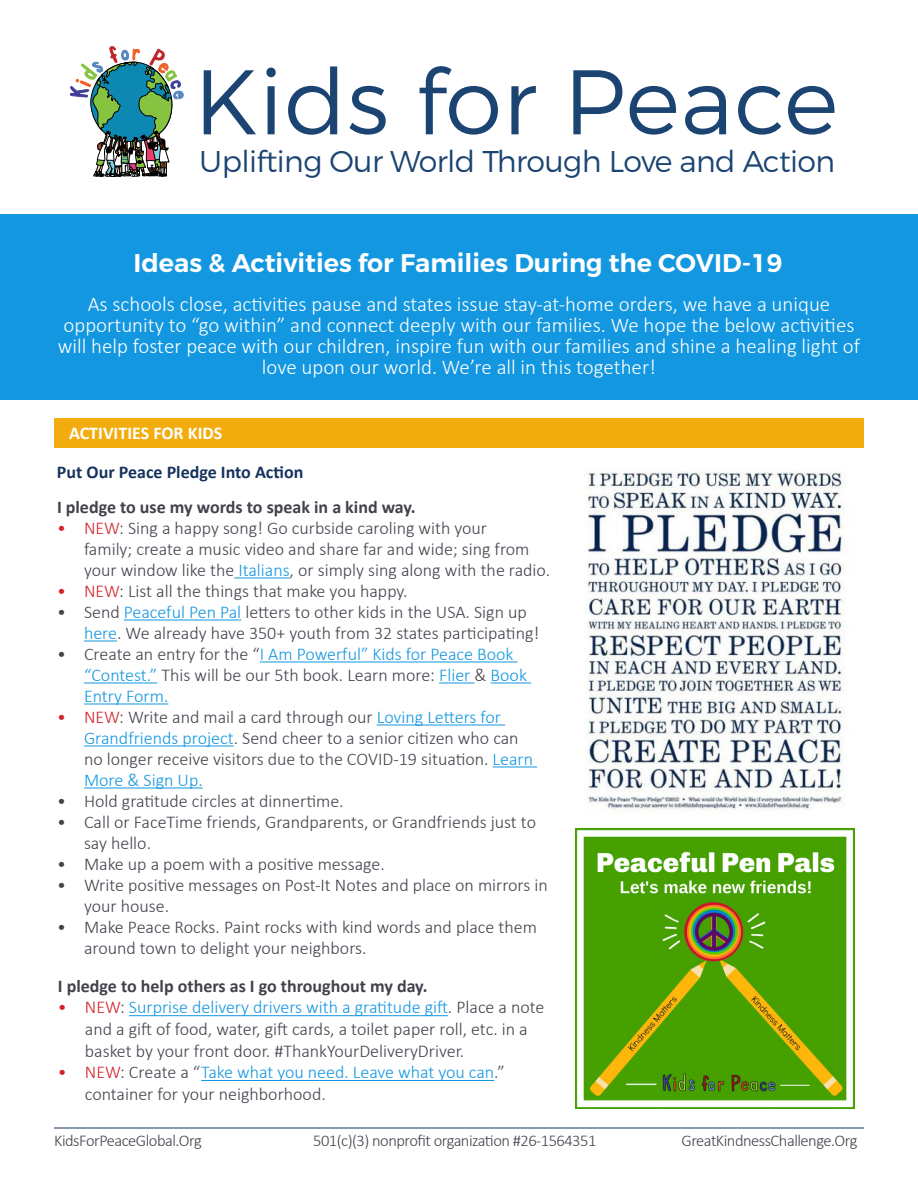
<style>
.page{position:relative;width:918px;height:1188px;background:#fff}
.page>*{position:absolute;margin:0;border:0;box-sizing:border-box;transform-origin:0 0}
.t1{font:300 91.5px "Montserrat";letter-spacing:.01em;color:#1b4472}
.t2{font:300 30px "Montserrat";letter-spacing:-.02em;color:#1b4472}
.t3{font:600 25.5px "Montserrat";color:#fff}
.t4{font:300 21px/21px "Calibri";color:#fff;text-align:center}
.t5{font:300 18px/21px "Calibri";color:#43414c}
.t6{font:300 18px/21px "Calibri";color:#1397e0}
.t7{font:700 18px "Calibri";color:#43414c}
.t8{font:700 18px "Calibri";color:#16335e}
.t9{font:700 18px "Calibri";color:#fff}
.t10{font:300 16.5px "Calibri";letter-spacing:-.03em;color:#43424c}
.s1{color:#d2232a}
.s2{color:#1397e0}
.s3{color:#43414c}
</style>
<div class="page">
<div style="left:0;top:214px;width:918px;height:186px;background:#1397e0"></div>
<div style="left:54px;top:418px;width:810px;height:30px;background:#f3ac0d"></div>
<hr style="left:234px;top:578px;width:56px;height:1px;background:#1397e0">
<hr style="left:124px;top:620px;width:117px;height:1px;background:#1397e0">
<hr style="left:84px;top:641px;width:33px;height:1px;background:#1397e0">
<hr style="left:260px;top:662px;width:258px;height:1px;background:#1397e0">
<hr style="left:84px;top:683px;width:73px;height:1px;background:#1397e0">
<hr style="left:439px;top:683px;width:36px;height:1px;background:#1397e0">
<hr style="left:491px;top:683px;width:40px;height:1px;background:#1397e0">
<hr style="left:84px;top:704px;width:84px;height:1px;background:#1397e0">
<hr style="left:377px;top:725px;width:128px;height:1px;background:#1397e0">
<hr style="left:84px;top:746px;width:150px;height:1px;background:#1397e0">
<hr style="left:493px;top:767px;width:44px;height:1px;background:#1397e0">
<hr style="left:84px;top:788px;width:119px;height:1px;background:#1397e0">
<hr style="left:129px;top:1015px;width:319px;height:1px;background:#1397e0">
<hr style="left:201px;top:1080px;width:293px;height:1px;background:#1397e0">
<img style="left:575px;top:829px;width:280px;height:279px">
<img style="left:587px;top:472px;width:257px;height:339px">
<svg style="left:70px;top:46px;width:113px;height:131px"></svg>
<hr style="left:54px;top:1128px;width:810px;height:1px;background:#16335e">
<h1 class="t1" style="left:194px;top:46px;width:645px">Kids for Peace</h1>
<h2 class="t2" style="left:199px;top:143px;width:637px">Uplifting Our World Through Love and Action</h2>
<h3 class="t3" style="left:134px;top:248px;width:651px">Ideas &amp; Activities for Families During the COVID-19</h3>
<p class="t4" style="left:58px;top:293px;width:804px">As schools close, activities pause and states issue stay-at-home orders, we have a unique opportunity to “go within” and connect deeply with our families. We hope the below activities will help foster peace with our children, inspire fun with our families and shine a healing light of love upon our world. We’re all in this together!</p>
<p class="t9" style="left:69px;top:421px;width:155px">ACTIVITIES FOR KIDS</p>
<p class="t8" style="left:57px;top:461px;width:248px">Put Our Peace Pledge Into Action</p>
<p class="t7" style="left:57px;top:495px;width:360px">I pledge to use my words to speak in a kind way.</p>
<p class="t5" style="left:84px;top:516px;width:468px;text-indent:-27px"><span class="s1">• NEW</span>: Sing a happy song! Go curbside caroling with your<br>family; create a music video and share far and wide; sing from your window like the <span class="s2">Italians</span>, or simply sing along with the radio.</p>
<p class="t5" style="left:57px;top:579px;width:352px"><span class="s1">• NEW</span>: List all the things that make you happy.</p>
<p class="t5" style="left:84px;top:600px;width:457px;text-indent:-27px">• Send <span class="s2">Peaceful Pen Pal</span> letters to other kids in the USA. Sign up <span class="s2">here</span>. We already have 350+ youth from 32 states participating!</p>
<p class="t6" style="left:84px;top:642px;width:444px;text-indent:-27px"><span class="s3">• Create an entry for the “</span>I Am Powerful” Kids for Peace Book “Contest.” <span class="s3">This will be our 5th book. Learn more:</span> Flier <span class="s3">&amp;</span> Book<br>Entry Form.</p>
<p class="t5" style="left:84px;top:705px;width:451px;text-indent:-27px"><span class="s1">• NEW</span>: Write and mail a card through our <span class="s2">Loving Letters for Grandfriends project</span>. Send cheer to a senior citizen who can no longer receive visitors due to the COVID-19 situation. <span class="s2">Learn More &amp; Sign Up.</span></p>
<p class="t5" style="left:57px;top:789px;width:288px">• Hold gratitude circles at dinnertime.</p>
<p class="t5" style="left:84px;top:810px;width:454px;text-indent:-27px">• Call or FaceTime friends, Grandparents, or Grandfriends just to say hello.</p>
<p class="t5" style="left:57px;top:852px;width:329px">• Make up a poem with a positive message.</p>
<p class="t5" style="left:84px;top:873px;width:465px;text-indent:-27px">• Write positive messages on Post-It Notes and place on mirrors in your house.</p>
<p class="t5" style="left:84px;top:915px;width:454px;text-indent:-27px">• Make Peace Rocks. Paint rocks with kind words and place them around town to delight your neighbors.</p>
<p class="t7" style="left:58px;top:974px;width:371px">I pledge to help others as I go throughout my day.</p>
<p class="t5" style="left:85px;top:996px;width:461px;line-height:21.6px;text-indent:-27px"><span class="s1">• NEW</span>: <span class="s2">Surprise delivery drivers with a gratitude gift</span>. Place a note and a gift of food, water, gift cards, a toilet paper roll, etc. in a basket by your front door. #ThankYourDeliveryDriver.</p>
<p class="t5" style="left:85px;top:1061px;width:421px;line-height:21.6px;text-indent:-27px"><span class="s1">• NEW</span>: Create a “<span class="s2">Take what you need. Leave what you can</span>.” container for your neighborhood.</p>
<p class="t10" style="left:54px;top:1131px;width:149px">KidsForPeaceGlobal.Org</p>
<p class="t10" style="left:313px;top:1131px;width:285px">501(c)(3) nonprofit organization #26-1564351</p>
<p class="t10" style="left:681px;top:1131px;width:178px">GreatKindnessChallenge.Org</p>
</div>
